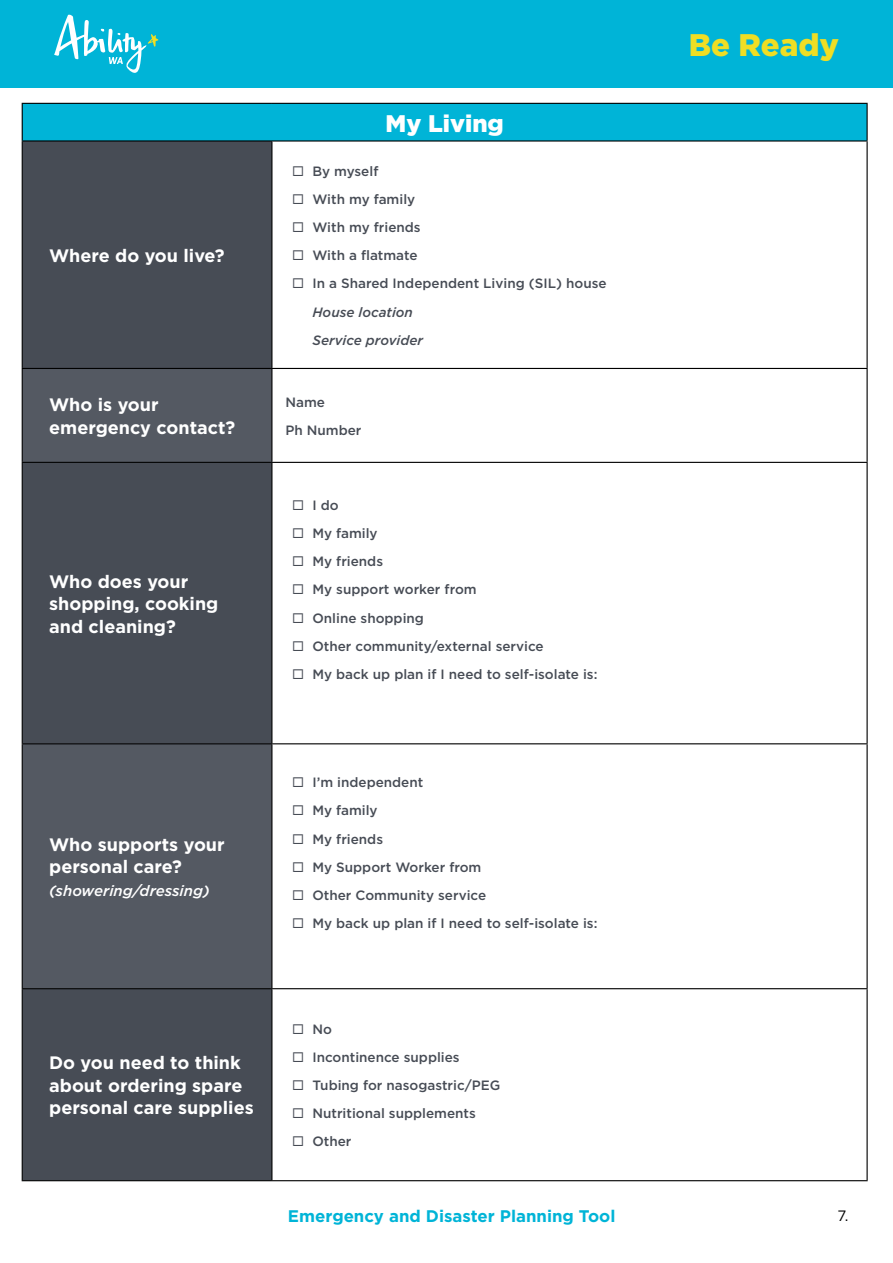
<style>
.page{position:relative;width:893px;height:1263px;background:#fff}
.page>*{position:absolute;margin:0;border:0;box-sizing:border-box;transform-origin:0 0}
.t1{font:900 31.2px "Gotham";color:#efde24}
.t2{font:900 24px "Gotham";color:#fff}
.t3{font:700 18px/22.5px "Gotham";color:#fff}
.t4{font:700 16.8px "Gotham";color:#00b4d7}
.t5{font:italic 500 15px "Gotham";color:#fff}
.t6{font:15px "Gotham";color:#000}
.t7{font:500 13.5px/28px "Gotham";color:#474c55}
.t8{font:italic 500 13.5px/28px "Gotham";color:#474c55}
</style>
<div class="page">
<div style="left:22px;top:103px;width:845px;height:38px;background:#00b4d7"></div>
<div style="left:23px;top:142px;width:248px;height:1038px;background:#474c55"></div>
<svg style="left:23px;top:369px;width:248px;height:619px;background:#4e535c"></svg>
<hr style="left:22px;top:104px;width:1px;height:36px;background:#000">
<hr style="left:22px;top:142px;width:1px;height:226px;background:#000">
<hr style="left:22px;top:463px;width:1px;height:280px;background:#000">
<hr style="left:866px;top:463px;width:2px;height:280px;background:#000">
<hr style="left:272px;top:743px;width:596px;height:1px;background:#000">
<hr style="left:866px;top:744px;width:2px;height:244px;background:#000">
<hr style="left:22px;top:989px;width:1px;height:191px;background:#000">
<hr style="left:272px;top:988px;width:596px;height:1px;background:#000">
<hr style="left:866px;top:989px;width:2px;height:191px;background:#000">
<hr style="left:22px;top:1180px;width:250px;height:1px;background:#000">
<hr style="left:272px;top:1180px;width:596px;height:1px;background:#000">
<hr style="left:272px;top:368px;width:596px;height:1px;background:#000">
<hr style="left:22px;top:103px;width:250px;height:1px;background:#000">
<hr style="left:272px;top:103px;width:596px;height:1px;background:#000">
<hr style="left:22px;top:140px;width:250px;height:2px;background:#000">
<hr style="left:271px;top:463px;width:1px;height:280px;background:#000">
<hr style="left:271px;top:989px;width:1px;height:191px;background:#000">
<hr style="left:866px;top:104px;width:2px;height:36px;background:#000">
<hr style="left:272px;top:140px;width:596px;height:2px;background:#000">
<hr style="left:271px;top:142px;width:1px;height:226px;background:#000">
<hr style="left:866px;top:142px;width:2px;height:226px;background:#000">
<hr style="left:866px;top:369px;width:2px;height:93px;background:#000">
<hr style="left:272px;top:462px;width:596px;height:1px;background:#000">
<hr style="left:22px;top:368px;width:250px;height:1px;background:#000">
<hr style="left:22px;top:369px;width:1px;height:93px;background:#000">
<hr style="left:271px;top:369px;width:1px;height:93px;background:#000">
<hr style="left:22px;top:462px;width:250px;height:1px;background:#000">
<hr style="left:22px;top:743px;width:250px;height:1px;background:#000">
<hr style="left:22px;top:744px;width:1px;height:244px;background:#000">
<hr style="left:271px;top:744px;width:1px;height:244px;background:#000">
<hr style="left:22px;top:988px;width:250px;height:1px;background:#000">
<div style="left:0;top:0;width:893px;height:88px;background:#00b4d7"></div>
<svg style="left:54px;top:15px;width:104px;height:58px"></svg>
<h3 class="t3" style="left:49px;top:244px;width:177px">Where do you live?</h3>
<h2 class="t2" style="left:386px;top:107px;width:120px">My Living</h2>
<p class="t7" style="left:312px;top:157px;width:296px">By myself<br>With my family<br>With my friends<br>With a flatmate<br>In a Shared Independent Living (SIL) house</p>
<p class="t8" style="left:312px;top:298px;width:112px">House location<br>Service provider</p>
<h3 class="t3" style="left:49px;top:394px;width:188px">Who is your emergency contact?</h3>
<p class="t7" style="left:285px;top:388px;width:78px">Name<br>Ph Number</p>
<h3 class="t3" style="left:49px;top:570px;width:171px">Who does your shopping, cooking and cleaning?</h3>
<h3 class="t3" style="left:49px;top:833px;width:177px">Who supports your personal care?</h3>
<p class="t5" style="left:49px;top:881px;width:162px">(showering/dressing)</p>
<h3 class="t3" style="left:49px;top:1052px;width:206px">Do you need to think about ordering spare personal care supplies</h3>
<p class="t7" style="left:312px;top:491px;width:287px">I do<br>My family<br>My friends<br>My support worker from<br>Online shopping<br>Other community/external service<br>My back up plan if I need to self-isolate is:</p>
<p class="t7" style="left:312px;top:768px;width:287px">I’m independent<br>My family<br>My friends<br>My Support Worker from<br>Other Community service<br>My back up plan if I need to self-isolate is:</p>
<p class="t7" style="left:312px;top:1015px;width:189px">No<br>Incontinence supplies<br>Tubing for nasogastric/PEG<br>Nutritional supplements<br>Other</p>
<h1 class="t1" style="left:689px;top:24px;width:152px">Be Ready</h1>
<p class="t4" style="left:288px;top:1205px;width:329px">Emergency and Disaster Planning Tool</p>
<p class="t6" style="left:837px;top:1206px;width:13px">7.</p>
</div>
